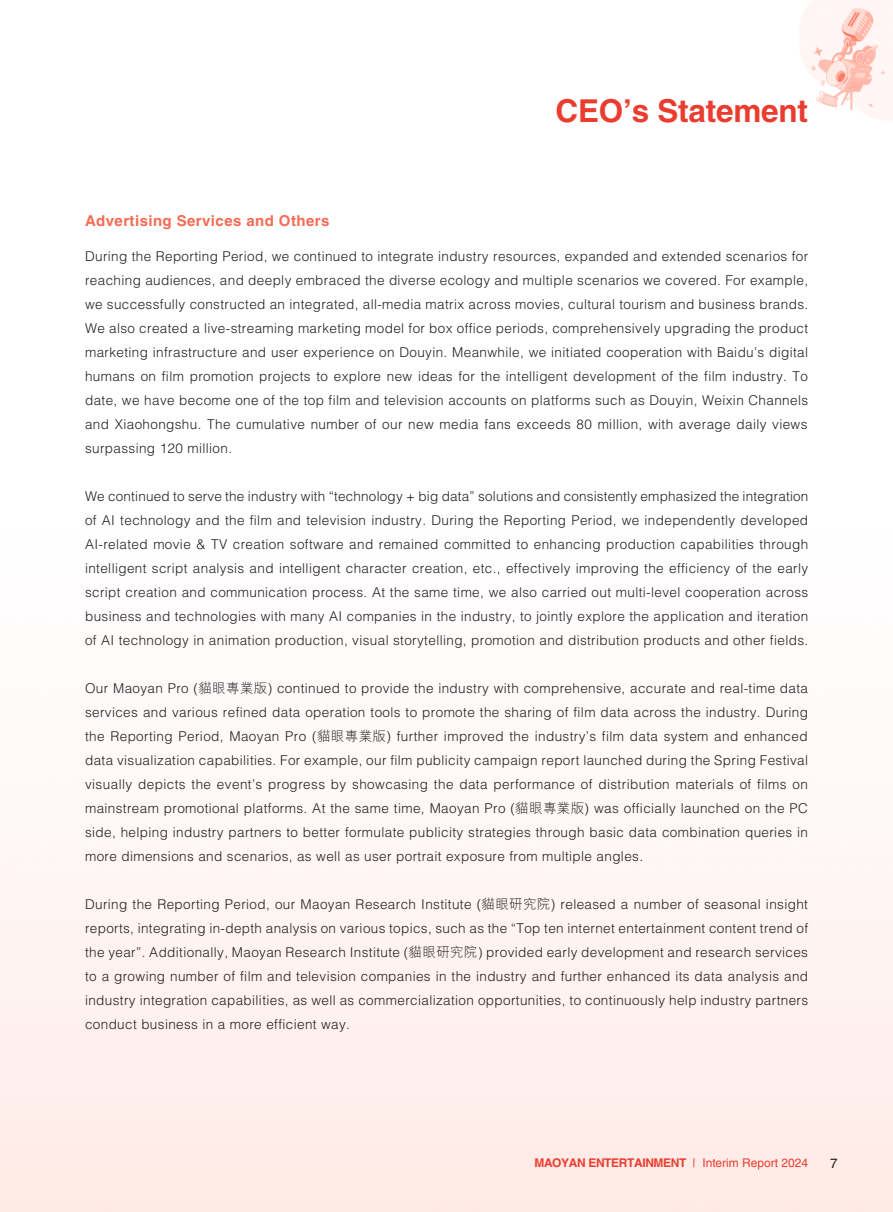
<style>
.page{position:relative;width:893px;height:1212px;background:#fff}
.page>*{position:absolute;margin:0;border:0;box-sizing:border-box;transform-origin:0 0}
.t1{font:700 31.5px "Helvetica LT Std";letter-spacing:-.005em;color:#ea3d2f}
._02_Head2{font:700 15px "Helvetica LT Std";letter-spacing:.03em;color:#f66b55}
._00_Body{font:300 13.5px/24px "Helvetica LT Std";letter-spacing:.03em;color:#231f20;text-align:justify}
.t2{font:13.5px "Helvetica LT Std";color:#231f20}
.t3{font:700 12px "Helvetica LT Std";letter-spacing:-.03em;color:#ea3d2f}
.s1{font-family:"M Hei HK"}
.s2{font-weight:400}
</style>
<div class="page">
<img style="left:0;top:0;width:893px;height:1212px">
<h1 class="t1" style="left:555px;top:91px;width:254px">CEO’s Statement</h1>
<p class="_02_Head2" style="left:85px;top:212px;width:246px">Advertising Services and Others</p>
<p class="_00_Body" style="left:85px;top:244px;width:725px">During the Reporting Period, we continued to integrate industry resources, expanded and extended scenarios for reaching audiences, and deeply embraced the diverse ecology and multiple scenarios we covered. For example, we successfully constructed an integrated, all-media matrix across movies, cultural tourism and business brands.<br>We also created a live-streaming marketing model for box office periods, comprehensively upgrading the product marketing infrastructure and user experience on Douyin. Meanwhile, we initiated cooperation with Baidu’s digital humans on film promotion projects to explore new ideas for the intelligent development of the film industry. To date, we have become one of the top film and television accounts on platforms such as Douyin, Weixin Channels and Xiaohongshu. The cumulative number of our new media fans exceeds 80 million, with average daily views surpassing 120 million.</p>
<p class="_00_Body" style="left:85px;top:484px;width:725px">We continued to serve the industry with “technology + big data” solutions and consistently emphasized the integration of AI technology and the film and television industry. During the Reporting Period, we independently developed AI-related movie &amp; TV creation software and remained committed to enhancing production capabilities through intelligent script analysis and intelligent character creation, etc., effectively improving the efficiency of the early script creation and communication process. At the same time, we also carried out multi-level cooperation across business and technologies with many AI companies in the industry, to jointly explore the application and iteration of AI technology in animation production, visual storytelling, promotion and distribution products and other fields.</p>
<p class="_00_Body" style="left:85px;top:676px;width:725px">Our Maoyan Pro (<span class="s1">貓眼專業版</span>) continued to provide the industry with comprehensive, accurate and real-time data services and various refined data operation tools to promote the sharing of film data across the industry. During the Reporting Period, Maoyan Pro (<span class="s1">貓眼專業版</span>) further improved the industry’s film data system and enhanced data visualization capabilities. For example, our film publicity campaign report launched during the Spring Festival visually depicts the event’s progress by showcasing the data performance of distribution materials of films on mainstream promotional platforms. At the same time, Maoyan Pro (<span class="s1">貓眼專業版</span>) was officially launched on the PC side, helping industry partners to better formulate publicity strategies through basic data combination queries in more dimensions and scenarios, as well as user portrait exposure from multiple angles.</p>
<p class="_00_Body" style="left:85px;top:892px;width:725px">During the Reporting Period, our Maoyan Research Institute (<span class="s1">貓眼研究院</span>) released a number of seasonal insight reports, integrating in-depth analysis on various topics, such as the “Top ten internet entertainment content trend of the year”. Additionally, Maoyan Research Institute (<span class="s1">貓眼研究院</span>) provided early development and research services to a growing number of film and television companies in the industry and further enhanced its data analysis and industry integration capabilities, as well as commercialization opportunities, to continuously help industry partners conduct business in a more efficient way.</p>
<p class="t3" style="left:534px;top:1155px;width:275px">MAOYAN ENTERTAINMENT <span class="s2">| Interim Report 2024</span></p>
<p class="t2" style="left:830px;top:1155px;width:9px">7</p>
</div>
